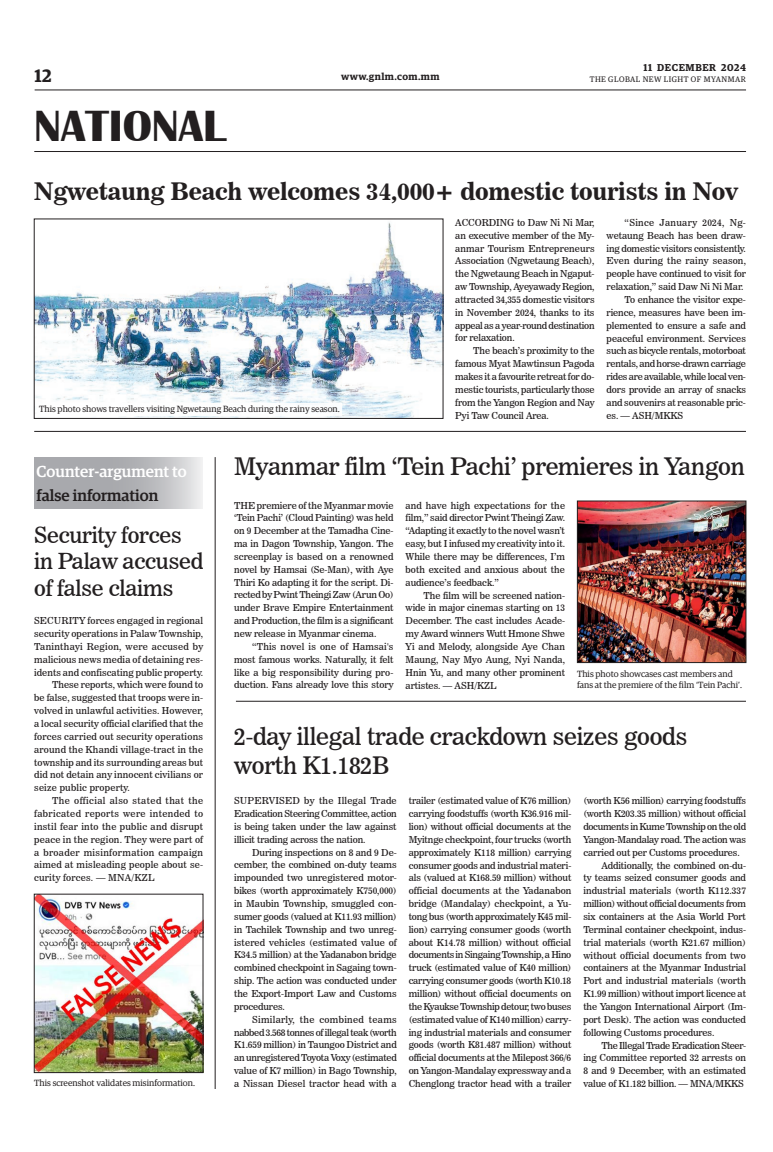
<style>
.page{position:relative;width:773px;height:1152px;background:#fff}
.page>*{position:absolute;margin:0;border:0;box-sizing:border-box;transform-origin:0 0}
.t1{font:700 45px "Britannic";color:#231f20}
._2_Clm_Head{font:24px/28.8px "News 706 BT Roman C";letter-spacing:-.01em;color:#231f20}
._2_Clm_Head-2{font:24px "News 706 BT Bold C";letter-spacing:-.01em;color:#231f20}
._2_Clm_Head-3{font:22px/26.4px "News 706 BT Roman C";letter-spacing:-.01em;color:#231f20}
.t2{font:600 18px "Guardian Egyp";color:#231f20}
.t3{font:500 16px/24.3px "Guardian Egyp";color:#fff}
.t4{font:600 10px "Guardian Egyp";letter-spacing:.04em;color:#231f20}
.t5{font:600 10px "Guardian Egyp";letter-spacing:.06em;color:#231f20}
._2nd_Body{font:9.5px/12.9px "News 706 BT Roman C";letter-spacing:-.01em;color:#231f20;text-align:justify}
.Normal_Para{font:9.5px/12.9px "News 706 BT Roman C";letter-spacing:-.005em;color:#231f20;text-align:justify}
.t6{font:9px/10.8px "Guardian Egyp";color:#231f20}
.t7{font:8px "Guardian Egyp";letter-spacing:.06em;color:#231f20}
.s1{color:#231f20}
</style>
<div class="page">
<hr style="left:35px;top:89px;width:711px;height:1px;background:#231f20">
<hr style="left:34px;top:151px;width:712px;height:1px;background:#231f20">
<img style="left:36px;top:222px;width:405px;height:195px">
<div style="left:34px;top:219px;width:409px;height:200px;border:1px solid #231f20"></div>
<hr style="left:34px;top:431px;width:712px;height:1px;background:#231f20">
<svg style="left:34px;top:457px;width:169px;height:52px;background:#b6b7ba"></svg>
<img style="left:36px;top:896px;width:165px;height:175px">
<div style="left:34px;top:894px;width:169px;height:179px;border:1px solid #231f20"></div>
<hr style="left:215px;top:457px;width:1px;height:632px;background:#231f20">
<img style="left:579px;top:503px;width:165px;height:158px">
<div style="left:577px;top:501px;width:169px;height:162px;border:1px solid #231f20"></div>
<hr style="left:236px;top:701px;width:510px;height:1px;background:#231f20">
<div style="left:38px;top:404px;width:304px;height:12px;background:#fff"></div>
<h3 class="t2" style="left:35px;top:63px;width:18px">12</h3>
<h1 class="t1" style="left:34px;top:100px;width:193px">NATIONAL</h1>
<p class="t5" style="left:643px;top:60px;width:104px">11 DECEMBER 2024</p>
<p class="t4" style="left:341px;top:69px;width:100px">www.gnlm.com.mm</p>
<p class="t7" style="left:589px;top:74px;width:158px">THE GLOBAL NEW LIGHT OF MYANMAR</p>
<p class="_2_Clm_Head-2" style="left:34px;top:177px;width:705px">Ngwetaung Beach welcomes 34,000+ domestic tourists in Nov</p>
<p class="Normal_Para" style="left:455px;top:216px;width:141px">ACCORDING to Daw Ni Ni Mar, an executive member of the My&shy;anmar Tourism Entrepreneurs Association (Ngwetaung Beach), the Ngwetaung Beach in Ngaput&shy;aw Township, Ayeyawady Region, attracted 34,355 domestic visitors in November 2024, thanks to its appeal as a year-round destination for relaxation.</p>
<p class="_2nd_Body" style="left:455px;top:344px;width:141px;text-indent:18px">The beach’s proximity to the famous Myat Mawtinsun Pagoda makes it a favourite retreat for do&shy;mestic tourists, particularly those from the Yangon Region and Nay Pyi Taw Council Area.</p>
<p class="_2nd_Body" style="left:606px;top:216px;width:141px;text-indent:18px">“Since January 2024, Ng&shy;wetaung Beach has been draw&shy;ing domestic visitors consistently.<br>Even during the rainy season, people have continued to visit for relaxation,” said Daw Ni Ni Mar.</p>
<p class="_2nd_Body" style="left:606px;top:293px;width:141px;text-indent:18px">To enhance the visitor expe&shy;rience, measures have been im&shy;plemented to ensure a safe and peaceful environment. Services such as bicycle rentals, motorboat rentals, and horse-drawn carriage rides are available, while local ven&shy;dors provide an array of snacks and souvenirs at reasonable pric&shy;es. — ASH/MKKS</p>
<p class="t6" style="left:39px;top:403px;width:302px">This photo shows travellers visiting Ngwetaung Beach during the rainy season.</p>
<p class="t3" style="left:37px;top:458px;width:151px">Counter-argument to <span class="s1">false information</span></p>
<p class="_2_Clm_Head-3" style="left:34px;top:522px;width:170px">Security forces in Palaw accused of false claims</p>
<p class="Normal_Para" style="left:34px;top:614px;width:170px">SECURITY forces engaged in regional security operations in Palaw Township, Taninthayi Region, were accused by malicious news media of detaining res&shy;idents and confiscating public property.</p>
<p class="_2nd_Body" style="left:34px;top:679px;width:170px;text-indent:18px">These reports, which were found to be false, suggested that troops were in&shy;volved in unlawful activities. However, a local security official clarified that the forces carried out security operations around the Khandi village-tract in the township and its surrounding areas but did not detain any innocent civilians or seize public property.</p>
<p class="_2nd_Body" style="left:34px;top:794px;width:170px;text-indent:18px">The official also stated that the fabricated reports were intended to instil fear into the public and disrupt peace in the region. They were part of a broader misinformation campaign aimed at misleading people about se&shy;curity forces. — MNA/KZL</p>
<p class="t6" style="left:34px;top:1077px;width:162px">This screenshot validates misinformation.</p>
<p class="_2_Clm_Head" style="left:234px;top:452px;width:512px">Myanmar film ‘Tein Pachi’ premieres in Yangon</p>
<p class="Normal_Para" style="left:234px;top:499px;width:161px">THE premiere of the Myanmar movie ‘Tein Pachi’ (Cloud Painting) was held on 9 December at the Tamadha Cine&shy;ma in Dagon Township, Yangon. The screenplay is based on a renowned novel by Hamsai (Se-Man), with Aye Thiri Ko adapting it for the script. Di&shy;rected by Pwint Theingi Zaw (Arun Oo) under Brave Empire Entertainment and Production, the film is a significant new release in Myanmar cinema.</p>
<p class="_2nd_Body" style="left:234px;top:640px;width:161px;text-indent:18px">“This novel is one of Hamsai's most famous works. Naturally, it felt like a big responsibility during pro&shy;duction. Fans already love this story</p>
<p class="_2nd_Body" style="left:405px;top:499px;width:161px">and have high expectations for the film,” said director Pwint Theingi Zaw. “Adapting it exactly to the novel wasn’t easy, but I infused my creativity into it.<br>While there may be differences, I’m both excited and anxious about the audience’s feedback.”</p>
<p class="_2nd_Body" style="left:405px;top:589px;width:161px;text-indent:18px">The film will be screened nation&shy;wide in major cinemas starting on 13<br>December. The cast includes Acade&shy;my Award winners Wutt Hmone Shwe Yi and Melody, alongside Aye Chan Maung, Nay Myo Aung, Nyi Nanda, Hnin Yu, and many other prominent artistes. — ASH/KZL</p>
<p class="t6" style="left:577px;top:668px;width:166px">This photo showcases cast members and fans at the premiere of the film ‘Tein Pachi’.</p>
<p class="_2_Clm_Head" style="left:234px;top:722px;width:454px">2-day illegal trade crackdown seizes goods worth K1.182B</p>
<p class="Normal_Para" style="left:234px;top:794px;width:164px">SUPERVISED by the Illegal Trade Eradication Steering Committee, action is being taken under the law against illicit trading across the nation.</p>
<p class="_2nd_Body" style="left:234px;top:846px;width:164px;text-indent:18px">During inspections on 8 and 9 De&shy;cember, the combined on-duty teams impounded two unregistered motor&shy;bikes (worth approximately K750,000) in Maubin Township, smuggled con&shy;sumer goods (valued at K11.93 million) in Tachilek Township and two unreg&shy;istered vehicles (estimated value of K34.5 million) at the Yadanabon bridge combined checkpoint in Sagaing town&shy;ship. The action was conducted under the Export-Import Law and Customs procedures.</p>
<p class="_2nd_Body" style="left:234px;top:1013px;width:164px;text-indent:18px">Similarly, the combined teams nabbed 3.568 tonnes of illegal teak (worth K1.659 million) in Taungoo District and an unregistered Toyota Voxy (estimated value of K7 million) in Bago Township, a Nissan Diesel tractor head with a</p>
<p class="_2nd_Body" style="left:409px;top:794px;width:164px">trailer (estimated value of K76 million) carrying foodstuffs (worth K36.916 mil&shy;lion) without official documents at the Myitnge checkpoint, four trucks (worth approximately K118 million) carrying consumer goods and industrial materi&shy;als (valued at K168.59 million) without official documents at the Yadanabon bridge (Mandalay) checkpoint, a Yu&shy;tong bus (worth approximately K45 mil&shy;lion) carrying consumer goods (worth about K14.78 million) without official documents in Singaing Township, a Hino truck (estimated value of K40 million) carrying consumer goods (worth K10.18 million) without official documents on the Kyaukse Township detour, two buses (estimated value of K140 million) carry&shy;ing industrial materials and consumer goods (worth K81.487 million) without official documents at the Milepost 366/6 on Yangon-Mandalay expressway and a Chenglong tractor head with a trailer</p>
<p class="_2nd_Body" style="left:583px;top:794px;width:164px">(worth K56 million) carrying foodstuffs (worth K203.35 million) without official documents in Kume Township on the old Yangon-Mandalay road. The action was carried out per Customs procedures.</p>
<p class="_2nd_Body" style="left:583px;top:859px;width:164px;text-indent:18px">Additionally, the combined on-du&shy;ty teams seized consumer goods and industrial materials (worth K112.337 million) without official documents from six containers at the Asia World Port Terminal container checkpoint, indus&shy;trial materials (worth K21.67 million) without official documents from two containers at the Myanmar Industrial Port and industrial materials (worth K1.99 million) without import licence at the Yangon International Airport (Im&shy;port Desk). The action was conducted following Customs procedures.</p>
<p class="_2nd_Body" style="left:583px;top:1039px;width:164px;text-indent:18px">The Illegal Trade Eradication Steer&shy;ing Committee reported 32 arrests on 8 and 9 December, with an estimated value of K1.182 billion. — MNA/MKKS</p>
</div>
